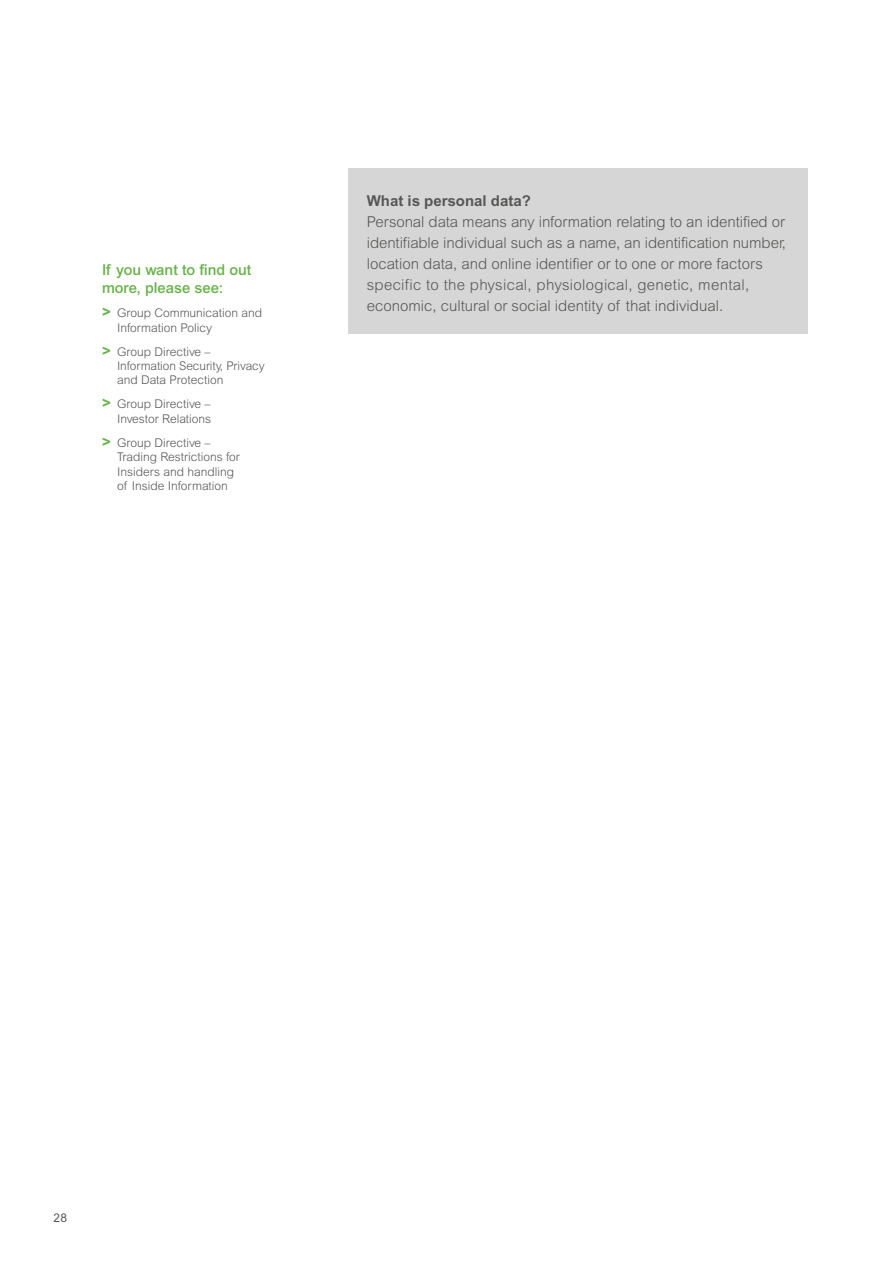
<style>
.page{position:relative;width:893px;height:1263px;background:#fff}
.page>*{position:absolute;margin:0;border:0;box-sizing:border-box;transform-origin:0 0}
.Brödtext{font:300 15px/21px "Arial MT Std";color:#575756}
.Header-3{font:500 15px/18px "Arial MT Std";color:#64b445}
.t1{font:700 15px "Arial MT Std";color:#575756}
.Underrubrik{font:300 12px/14.4px "Arial MT Std";color:#575756}
.t2{font:12px "Arial MT Std";color:#575756}
.s1{font-weight:700;font-size:15px;color:#64b445}
</style>
<div class="page">
<div style="left:349px;top:168px;width:459px;height:166px;background:#d6d6d6"></div>
<p class="Header-3" style="left:102px;top:261px;width:151px">If you want to find out more, please see:</p>
<p class="Underrubrik" style="left:117px;top:306px;width:147px;text-indent:-15px"><span class="s1">&gt;</span> Group Communication and<br>Information Policy</p>
<p class="Underrubrik" style="left:117px;top:344px;width:149px;text-indent:-15px"><span class="s1">&gt;</span> Group Directive –<br>Information Security, Privacy and Data Protection</p>
<p class="Underrubrik" style="left:102px;top:397px;width:111px;text-align:right"><span class="s1">&gt;</span> Group Directive –<br>Investor Relations</p>
<p class="Underrubrik" style="left:117px;top:435px;width:124px;text-indent:-15px"><span class="s1">&gt;</span> Group Directive –<br>Trading Restrictions for<br>Insiders and handling of Inside Information</p>
<p class="t1" style="left:367px;top:191px;width:166px">What is personal data?</p>
<p class="Brödtext" style="left:367px;top:211px;width:421px">Personal data means any information relating to an identified or identifiable individual such as a name, an identification number, location data, and online identifier or to one or more factors specific to the physical, physiological, genetic, mental, economic, cultural or social identity of that individual.</p>
<p class="t2" style="left:53px;top:1211px;width:15px">28</p>
</div>
